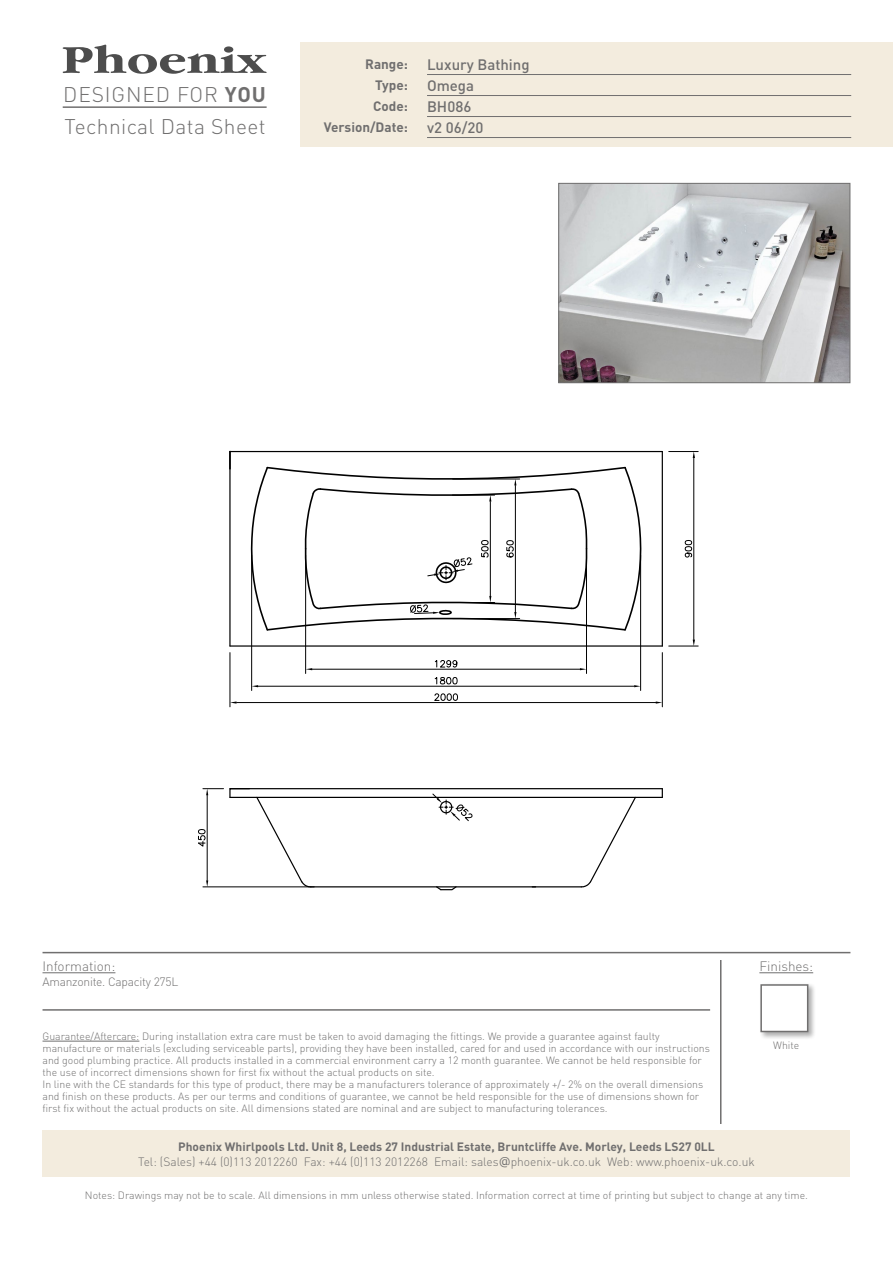
<style>
.page{position:relative;width:893px;height:1263px;background:#fff}
.page>*{position:absolute;margin:0;border:0;box-sizing:border-box;transform-origin:0 0}
.t1{font:300 21px "DIN";letter-spacing:.02em;color:#706f6f}
.t2{font:300 21px "DIN";letter-spacing:.04em;color:#706f6f}
.technical_header_det{font:500 15px "DIN";color:#706f6f}
.t3{font:700 13.5px/21px "DIN";color:#706f6f;text-align:justify}
.t4{font:300 13.5px "DIN";color:#706f6f}
.Product_Detail_under{font:300 12px/15px "DIN";color:#706f6f;text-align:center}
.Product_Detail_under-2{font:300 12px "DIN";letter-spacing:-.02em;color:#706f6f}
.table_cell{font:300 10.5px/12px "DIN";color:#706f6f}
.s1{font-weight:700}
.s2{font-family:"Verdana";font-weight:400}
</style>
<div class="page">
<svg style="left:63px;top:45px;width:204px;height:29px"></svg>
<div style="left:300px;top:43px;width:593px;height:104px;background:#f3ecde"></div>
<div style="left:43px;top:1130px;width:807px;height:47px;background:#f3ecde"></div>
<hr style="left:63px;top:106px;width:204px;height:2px;background:#706f6f">
<hr style="left:43px;top:952px;width:807px;height:1px;background:#706f6f">
<hr style="left:759px;top:972px;width:54px;height:1px;background:#706f6f">
<hr style="left:720px;top:960px;width:1px;height:164px;background:#706f6f">
<hr style="left:43px;top:1009px;width:667px;height:2px;background:#706f6f">
<hr style="left:427px;top:74px;width:424px;height:1px;background:#706f6f">
<hr style="left:427px;top:95px;width:424px;height:1px;background:#706f6f">
<hr style="left:427px;top:116px;width:424px;height:1px;background:#706f6f">
<hr style="left:427px;top:137px;width:424px;height:1px;background:#706f6f">
<hr style="left:43px;top:972px;width:72px;height:1px;background:#706f6f">
<svg style="left:198px;top:450px;width:501px;height:441px"></svg>
<div style="left:759px;top:982px;width:57px;height:58px;background:#000;opacity:.32"></div>
<div style="left:760px;top:984px;width:48px;height:48px;background:#fff;border:2px solid #706f6f"></div>
<img style="left:560px;top:185px;width:288px;height:196px">
<div style="left:558px;top:183px;width:292px;height:200px;border:1px solid #706f6f"></div>
<hr style="left:43px;top:1041px;width:96px;height:1px;background:#706f6f">
<h1 class="t2" style="left:63px;top:82px;width:204px">DESIGNED FOR <span class="s1">YOU</span></h1>
<p class="t3" style="left:373px;top:53px;width:36px;text-indent:-8px">Range:<br>Type:<br>Code:</p>
<h1 class="t1" style="left:65px;top:113px;width:203px">Technical Data Sheet</h1>
<p class="t3" style="left:324px;top:116px;width:86px">Version/Date:</p>
<p class="technical_header_det" style="left:427px;top:55px;width:104px">Luxury Bathing</p>
<p class="technical_header_det" style="left:427px;top:76px;width:49px">Omega</p>
<p class="technical_header_det" style="left:427px;top:97px;width:46px">BH086</p>
<p class="technical_header_det" style="left:427px;top:118px;width:58px">v2 06/20</p>
<p class="t4" style="left:43px;top:958px;width:74px">Information:</p>
<p class="Product_Detail_under-2" style="left:43px;top:974px;width:137px">Amanzonite. Capacity 275L</p>
<p class="table_cell" style="left:43px;top:1030px;width:669px">Guarantee/Aftercare: During installation extra care must be taken to avoid damaging the fittings. We provide a guarantee against faulty manufacture or materials (excluding serviceable parts), providing they have been installed, cared for and used in accordance with our instructions and good plumbing practice. All products installed in a commercial environment carry a 12 month guarantee. We cannot be held responsible for the use of incorrect dimensions shown for first fix without the actual products on site.</p>
<p class="table_cell" style="left:43px;top:1078px;width:662px">In line with the CE standards for this type of product, there may be a manufacturers tolerance of approximately +/- 2% on the overall dimensions and finish on these products. As per our terms and conditions of guarantee, we cannot be held responsible for the use of dimensions shown for first fix without the actual products on site. All dimensions stated are nominal and are subject to manufacturing tolerances.</p>
<p class="t4" style="left:759px;top:958px;width:55px">Finishes:</p>
<p class="table_cell" style="left:773px;top:1039px;width:28px">White</p>
<p class="Product_Detail_under" style="left:138px;top:1139px;width:618px"><span class="s1">Phoenix Whirlpools Ltd. Unit 8, Leeds 27 Industrial Estate, Bruntcliffe Ave. Morley, Leeds LS27 0LL<br></span>Tel: (Sales) +44 (0)113 2012260 Fax: +44 (0)113 2012268 Email: sales<span class="s2">@</span>phoenix-uk.co.uk Web: www.phoenix-uk.co.uk</p>
<p class="table_cell" style="left:85px;top:1189px;width:725px">Notes: Drawings may not be to scale. All dimensions in mm unless otherwise stated. Information correct at time of printing but subject to change at any time.</p>
</div>
